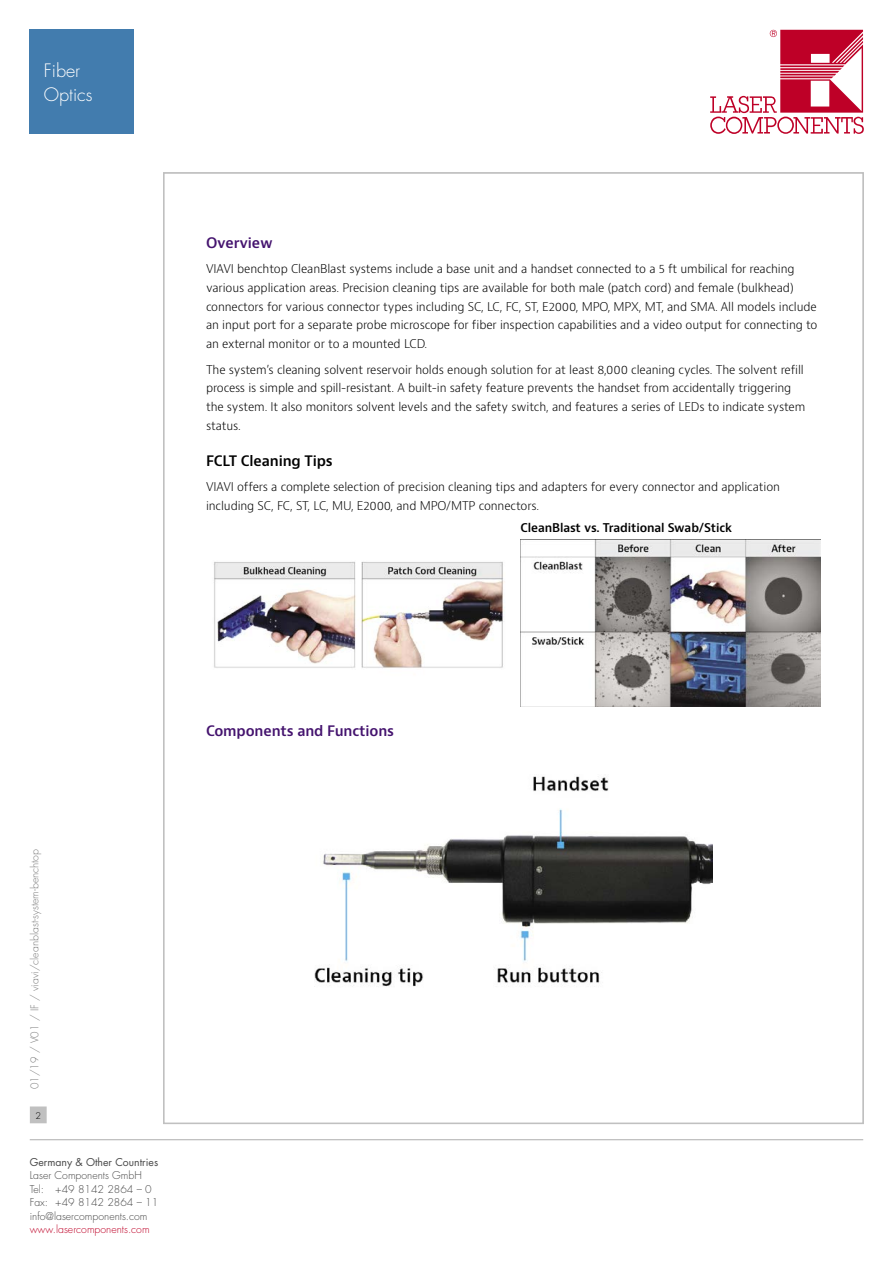
<style>
.page{position:relative;width:893px;height:1263px;background:#fff}
.page>*{position:absolute;margin:0;border:0;box-sizing:border-box;transform-origin:0 0}
.t1{font:300 18px/24px "Futura Std";color:#fff}
.t2{font:600 14.1px "Bernino Sans";letter-spacing:-.01em;color:#44136e}
.t3{font:600 14.1px "Bernino Sans";letter-spacing:-.01em;color:#000}
.t4{font:300 11.7px/18.8px "Bernino Sans";letter-spacing:-.01em;color:#000}
.t5{font:600 11.7px "Bernino Sans";letter-spacing:-.01em;color:#000}
.t6{font:300 10.5px/13.5px "Futura Std";color:#484848}
.t7{font:300 10.5px "Futura Std";color:#7c7c7c}
.t8{font:300 10.5px "Futura Std";color:#be0027}
.t9{font:10.5px "Futura Std";color:#484848}
.t10{font:300 9px "Futura Std";color:#000}
</style>
<div class="page">
<svg style="left:710px;top:30px;width:153px;height:104px"></svg>
<hr style="left:30px;top:1139px;width:833px;height:1px;background:#c0c0c0">
<div style="left:31px;top:1107px;width:15px;height:16px;background:#c0c0c0"></div>
<div style="left:30px;top:1106px;width:17px;height:17px;border:1px solid #c0c0c0"></div>
<img style="left:214px;top:561px;width:291px;height:107px">
<img style="left:520px;top:539px;width:301px;height:168px">
<img style="left:315px;top:776px;width:397px;height:211px">
<div style="left:30px;top:30px;width:104px;height:104px;background:#427cae"></div>
<h1 class="t1" style="left:44px;top:59px;width:50px">Fiber<br>Optics</h1>
<p class="t2" style="left:206px;top:233px;width:68px">Overview</p>
<p class="t4" style="left:206px;top:260px;width:613px">VIAVI benchtop CleanBlast systems include a base unit and a handset connected to a 5 ft umbilical for reaching various application areas. Precision cleaning tips are available for both male (patch cord) and female (bulkhead) connectors for various connector types including SC, LC, FC, ST, E2000, MPO, MPX, MT, and SMA. All models include an input port for a separate probe microscope for fiber inspection capabilities and a video output for connecting to an external monitor or to a mounted LCD.</p>
<p class="t4" style="left:206px;top:360px;width:601px">The system’s cleaning solvent reservoir holds enough solution for at least 8,000 cleaning cycles. The solvent refill process is simple and spill-resistant. A built-in safety feature prevents the handset from accidentally triggering the system. It also monitors solvent levels and the safety switch, and features a series of LEDs to indicate system status.</p>
<p class="t3" style="left:206px;top:451px;width:128px">FCLT Cleaning Tips</p>
<p class="t4" style="left:206px;top:478px;width:575px">VIAVI offers a complete selection of precision cleaning tips and adapters for every connector and application including SC, FC, ST, LC, MU, E2000, and MPO/MTP connectors.</p>
<p class="t5" style="left:520px;top:520px;width:213px">CleanBlast vs. Traditional Swab/Stick</p>
<p class="t7" style="left:28px;top:1089px;width:242px;rotate:-90deg">01/19 / V01 / IF / viavi/cleanblast-system-benchtop</p>
<p class="t10" style="left:35px;top:1110px;width:7px">2</p>
<p class="t9" style="left:30px;top:1155px;width:130px">Germany &amp; Other Countries</p>
<p class="t6" style="left:30px;top:1169px;width:130px">Laser Components GmbH<br>Tel: +49 8142 2864 – 0<br>Fax: +49 8142 2864 – 11 info@lasercomponents.com</p>
<p class="t8" style="left:30px;top:1223px;width:121px">www.lasercomponents.com</p>
<p class="t2" style="left:206px;top:721px;width:190px">Components and Functions</p>
</div>
